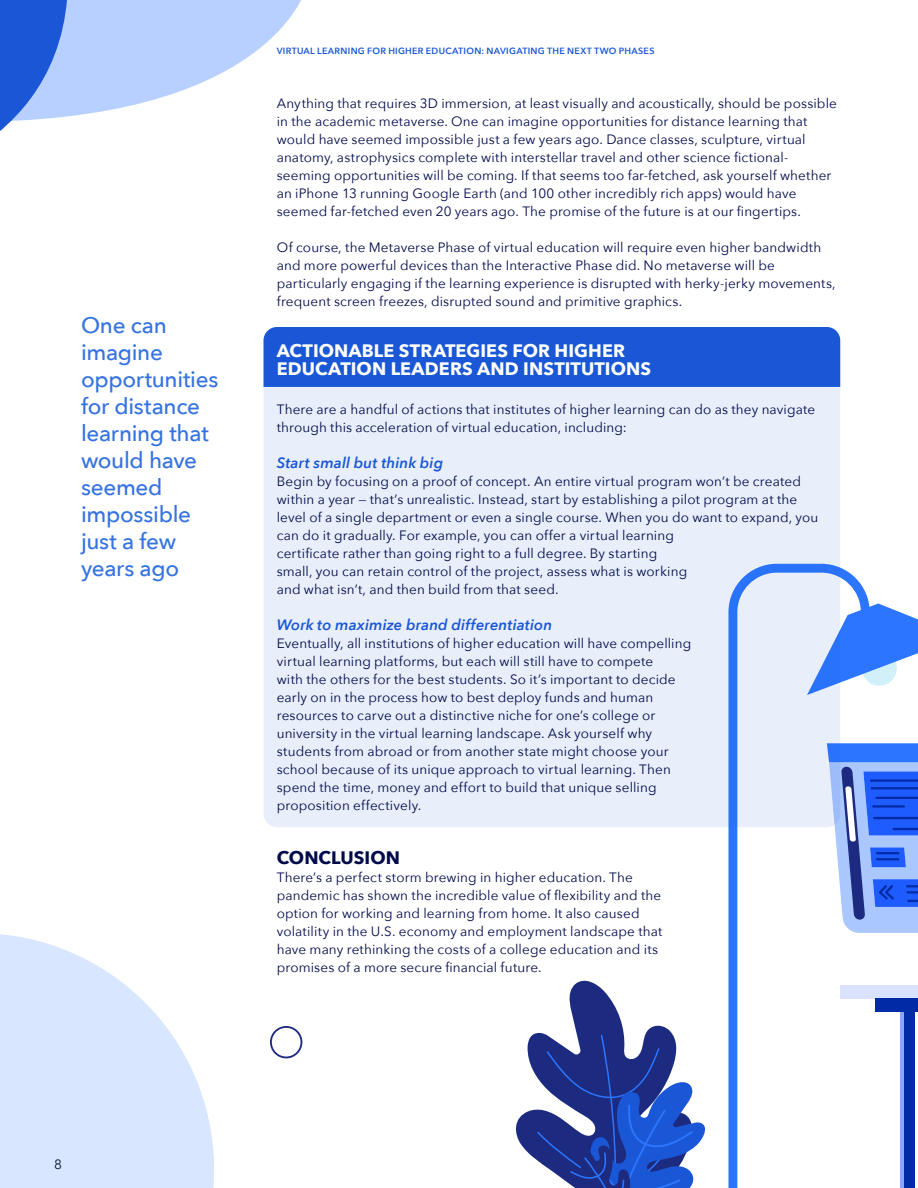
<style>
.page{position:relative;width:918px;height:1188px;background:#fff}
.page>*{position:absolute;margin:0;border:0;box-sizing:border-box;transform-origin:0 0}
.t1{font:500 22.5px/27px "Avenir Next";letter-spacing:-.015em;color:#3673e1}
.t2{font:700 18px/18px "Avenir Next";letter-spacing:.005em;color:#fff}
.t3{font:700 18px "Avenir Next";letter-spacing:.005em;color:#000a4a}
.t4{font:italic 600 15px "Avenir Next";letter-spacing:.005em;color:#1a57d6}
.t5{font:13.5px/18px "Avenir Next";letter-spacing:.01em;color:#000a4a}
.t6{font:13.5px "Avenir Next";color:#000}
.t7{font:600 9px "Avenir Next";letter-spacing:.03em;color:#1a57d6}
</style>
<div class="page">
<svg style="left:516px;top:980px;width:190px;height:208px"></svg>
<svg style="left:870px;top:604px;width:48px;height:82px"></svg>
<svg style="left:728px;top:567px;width:142px;height:621px"></svg>
<div style="left:903px;top:1010px;width:12px;height:178px;background:#002ba6"></div>
<hr style="left:900px;top:1010px;width:3px;height:178px;background:#89a6f8">
<div style="left:840px;top:986px;width:78px;height:13px;background:#d9e3ff"></div>
<div style="left:875px;top:999px;width:43px;height:13px;background:#002ba6"></div>
<svg style="left:827px;top:743px;width:91px;height:190px"></svg>
<svg style="left:0;top:0;width:301px;height:131px"></svg>
<svg style="left:0;top:934px;width:214px;height:254px;fill:#d9e6ff"></svg>
<div style="left:270px;top:1026px;width:32px;height:32px;border:2px solid #1c2b80;border-radius:50%"></div>
<div style="left:264px;top:327px;width:576px;height:500px;background:#e8eefa;border-radius:14px"></div>
<div style="left:264px;top:327px;width:576px;height:60px;background:#1a57d6"></div>
<h1 class="t1" style="left:81px;top:314px;width:139px">One can imagine opportunities for distance learning that would have seemed impossible just a few years ago</h1>
<p class="t7" style="left:277px;top:46px;width:379px">VIRTUAL LEARNING FOR HIGHER EDUCATION: NAVIGATING THE NEXT TWO PHASES</p>
<p class="t5" style="left:277px;top:95px;width:562px">Anything that requires 3D immersion, at least visually and acoustically, should be possible in the academic metaverse. One can imagine opportunities for distance learning that would have seemed impossible just a few years ago. Dance classes, sculpture, virtual anatomy, astrophysics complete with interstellar travel and other science fictional&shy;seeming opportunities will be coming. If that seems too far-fetched, ask yourself whether an iPhone 13 running Google Earth (and 100 other incredibly rich apps) would have seemed far-fetched even 20 years ago. The promise of the future is at our fingertips.</p>
<p class="t5" style="left:277px;top:239px;width:560px">Of course, the Metaverse Phase of virtual education will require even higher bandwidth and more powerful devices than the Interactive Phase did. No metaverse will be particularly engaging if the learning experience is disrupted with herky-jerky movements, frequent screen freezes, disrupted sound and primitive graphics.</p>
<h2 class="t2" style="left:277px;top:343px;width:376px">ACTIONABLE STRATEGIES FOR HIGHER<br>EDUCATION LEADERS AND INSTITUTIONS</h2>
<p class="t5" style="left:277px;top:401px;width:540px">There are a handful of actions that institutes of higher learning can do as they navigate through this acceleration of virtual education, including:</p>
<p class="t4" style="left:277px;top:450px;width:168px">Start small but think big</p>
<p class="t5" style="left:277px;top:473px;width:543px">Begin by focusing on a proof of concept. An entire virtual program won’t be created within a year — that’s unrealistic. Instead, start by establishing a pilot program at the level of a single department or even a single course. When you do want to expand, you can do it gradually. For example, you can offer a virtual learning<br>certificate rather than going right to a full degree. By starting<br>small, you can retain control of the project, assess what is working<br>and what isn’t, and then build from that seed.</p>
<p class="t4" style="left:277px;top:612px;width:277px">Work to maximize brand differentiation</p>
<p class="t5" style="left:277px;top:635px;width:416px">Eventually, all institutions of higher education will have compelling virtual learning platforms, but each will still have to compete<br>with the others for the best students. So it’s important to decide early on in the process how to best deploy funds and human resources to carve out a distinctive niche for one’s college or university in the virtual learning landscape. Ask yourself why students from abroad or from another state might choose your school because of its unique approach to virtual learning. Then spend the time, money and effort to build that unique selling proposition effectively.</p>
<h2 class="t3" style="left:277px;top:850px;width:125px">CONCLUSION</h2>
<p class="t5" style="left:277px;top:869px;width:387px">There’s a perfect storm brewing in higher education. The pandemic has shown the incredible value of flexibility and the option for working and learning from home. It also caused volatility in the U.S. economy and employment landscape that have many rethinking the costs of a college education and its promises of a more secure financial future.</p>
<p class="t6" style="left:54px;top:1158px;width:9px">8</p>
</div>
